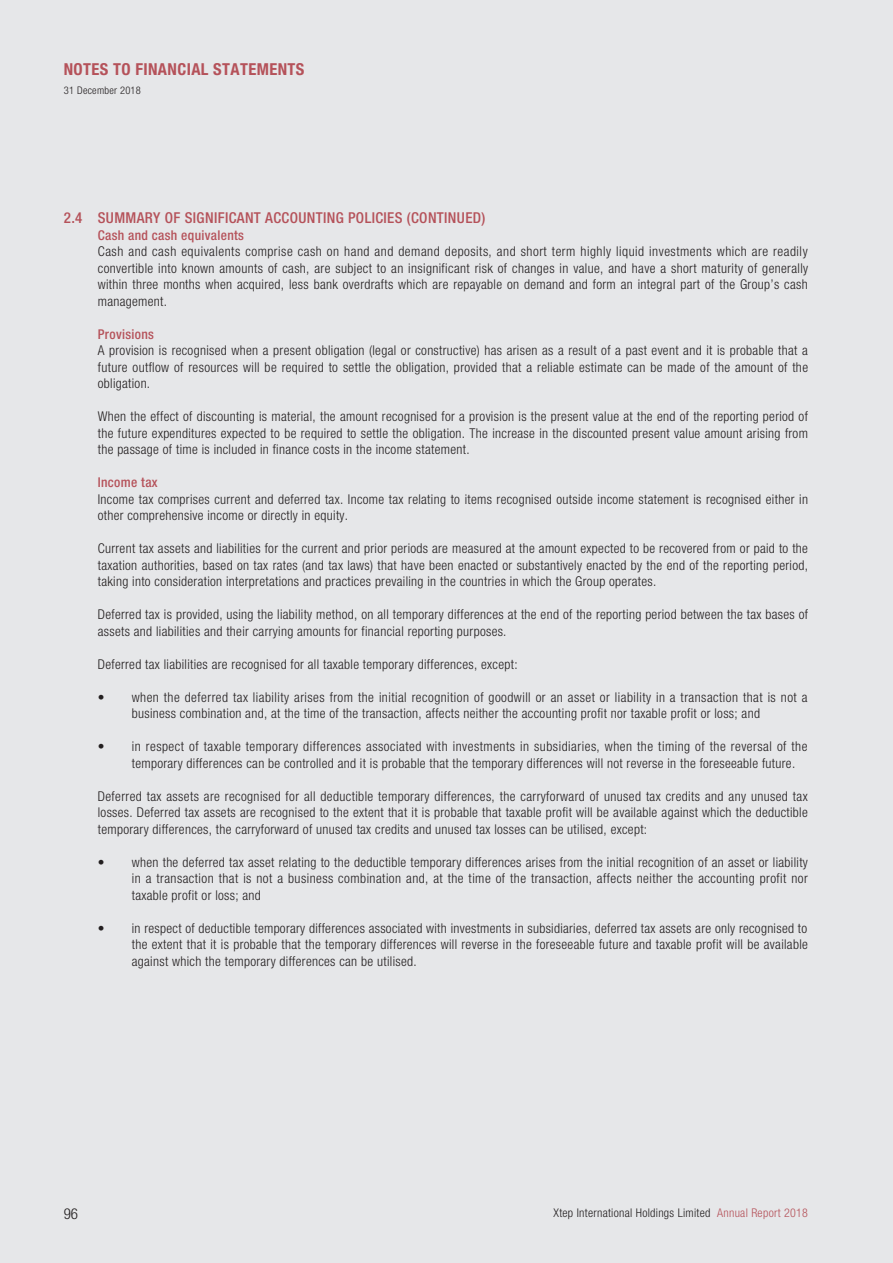
<style>
.page{position:relative;width:893px;height:1263px;background:#e6e7e9}
.page>*{position:absolute;margin:0;border:0;box-sizing:border-box;transform-origin:0 0}
.t1{font:700 condensed 16.5px "Helvetica Neue LT Std";letter-spacing:.025em;color:#b5525a}
.t2{font:500 condensed 15px "Helvetica Neue LT Std";letter-spacing:.025em;color:#b5525a}
.t3{font:300 condensed 15px "Helvetica Neue LT Std";color:#231f20}
.t4{font:300 condensed 13.5px/16.5px "Helvetica Neue LT Std";letter-spacing:.025em;color:#231f20;text-align:justify}
.t5{font:500 condensed 13.5px "Helvetica Neue LT Std";letter-spacing:.025em;color:#b5525a}
.t6{font:300 condensed 12px "Helvetica Neue LT Std";letter-spacing:.025em;color:#231f20}
.t7{font:300 condensed 10.5px "Helvetica Neue LT Std";letter-spacing:.025em;color:#231f20}
.s1{color:#b5525a}
</style>
<div class="page">
<p class="t1" style="left:64px;top:60px;width:242px">NOTES TO FINANCIAL STATEMENTS</p>
<p class="t7" style="left:64px;top:84px;width:79px">31 December 2018</p>
<p class="t2" style="left:64px;top:209px;width:423px">2.4 SUMMARY OF SIGNIFICANT ACCOUNTING POLICIES (CONTINUED)</p>
<p class="t5" style="left:98px;top:227px;width:148px">Cash and cash equivalents</p>
<p class="t4" style="left:98px;top:243px;width:712px">Cash and cash equivalents comprise cash on hand and demand deposits, and short term highly liquid investments which are readily convertible into known amounts of cash, are subject to an insignificant risk of changes in value, and have a short maturity of generally within three months when acquired, less bank overdrafts which are repayable on demand and form an integral part of the Group’s cash management.</p>
<p class="t5" style="left:98px;top:326px;width:58px">Provisions</p>
<p class="t4" style="left:98px;top:342px;width:712px">A provision is recognised when a present obligation (legal or constructive) has arisen as a result of a past event and it is probable that a future outflow of resources will be required to settle the obligation, provided that a reliable estimate can be made of the amount of the obligation.</p>
<p class="t4" style="left:98px;top:408px;width:712px">When the effect of discounting is material, the amount recognised for a provision is the present value at the end of the reporting period of the future expenditures expected to be required to settle the obligation. The increase in the discounted present value amount arising from the passage of time is included in finance costs in the income statement.</p>
<p class="t5" style="left:98px;top:474px;width:61px">Income tax</p>
<p class="t4" style="left:98px;top:491px;width:712px">Income tax comprises current and deferred tax. Income tax relating to items recognised outside income statement is recognised either in other comprehensive income or directly in equity.</p>
<p class="t4" style="left:98px;top:540px;width:712px">Current tax assets and liabilities for the current and prior periods are measured at the amount expected to be recovered from or paid to the taxation authorities, based on tax rates (and tax laws) that have been enacted or substantively enacted by the end of the reporting period, taking into consideration interpretations and practices prevailing in the countries in which the Group operates.</p>
<p class="t4" style="left:98px;top:606px;width:712px">Deferred tax is provided, using the liability method, on all temporary differences at the end of the reporting period between the tax bases of assets and liabilities and their carrying amounts for financial reporting purposes.</p>
<p class="t4" style="left:98px;top:656px;width:421px">Deferred tax liabilities are recognised for all taxable temporary differences, except:</p>
<p class="t4" style="left:132px;top:689px;width:677px;text-indent:-34px">• when the deferred tax liability arises from the initial recognition of goodwill or an asset or liability in a transaction that is not a business combination and, at the time of the transaction, affects neither the accounting profit nor taxable profit or loss; and</p>
<p class="t4" style="left:132px;top:738px;width:677px;text-indent:-34px">• in respect of taxable temporary differences associated with investments in subsidiaries, when the timing of the reversal of the temporary differences can be controlled and it is probable that the temporary differences will not reverse in the foreseeable future.</p>
<p class="t4" style="left:98px;top:788px;width:712px">Deferred tax assets are recognised for all deductible temporary differences, the carryforward of unused tax credits and any unused tax losses. Deferred tax assets are recognised to the extent that it is probable that taxable profit will be available against which the deductible temporary differences, the carryforward of unused tax credits and unused tax losses can be utilised, except:</p>
<p class="t4" style="left:132px;top:854px;width:678px;text-indent:-34px">• when the deferred tax asset relating to the deductible temporary differences arises from the initial recognition of an asset or liability in a transaction that is not a business combination and, at the time of the transaction, affects neither the accounting profit nor taxable profit or loss; and</p>
<p class="t4" style="left:132px;top:920px;width:678px;text-indent:-34px">• in respect of deductible temporary differences associated with investments in subsidiaries, deferred tax assets are only recognised to the extent that it is probable that the temporary differences will reverse in the foreseeable future and taxable profit will be available against which the temporary differences can be utilised.</p>
<p class="t3" style="left:64px;top:1205px;width:16px">96</p>
<p class="t6" style="left:553px;top:1205px;width:256px">Xtep International Holdings Limited <span class="s1">Annual Report 2018</span></p>
</div>
